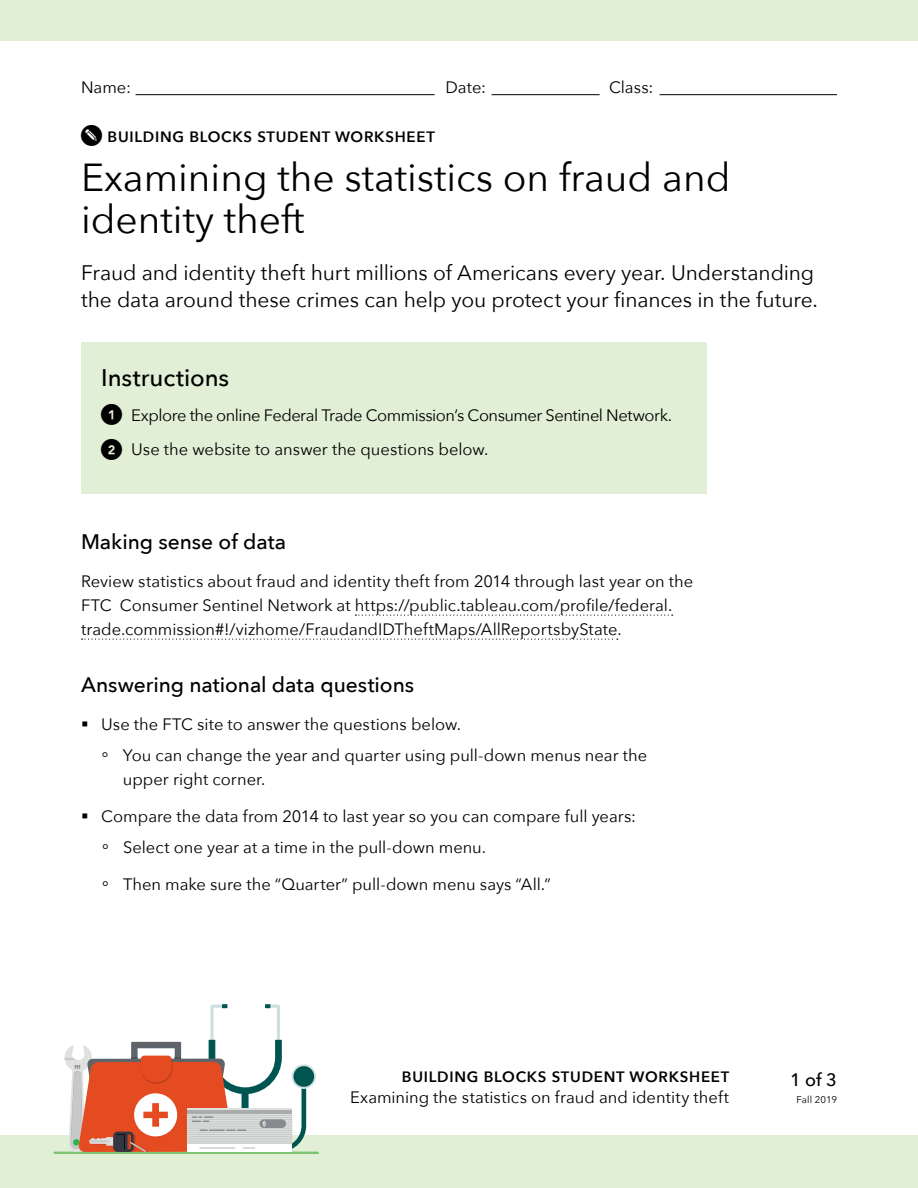
<style>
.page{position:relative;width:918px;height:1188px;background:#fff}
.page>*{position:absolute;margin:0;border:0;box-sizing:border-box;transform-origin:0 0}
.t1{font:39px/42px "Avenir Next";color:#000}
.t2{font:500 24px "Avenir Next";color:#000}
.t3{font:21px/27px "Avenir Next";letter-spacing:-.005em;color:#000}
.t4{font:500 21px "Avenir Next";color:#000}
.t5{font:500 18px "Avenir Next";color:#000}
.t6{font:16.5px/24px "Avenir Next";color:#000}
.t7{font:16.5px/34.5px "Avenir Next";letter-spacing:-.025em;color:#000}
.t8{font:600 15px "Avenir Next";letter-spacing:.05em;color:#000}
.t9{font:9.75px "Avenir Next";letter-spacing:.01em;color:#000}
</style>
<div class="page">
<div style="left:0;top:0;width:918px;height:40px;background:#e0efd6"></div>
<div style="left:0;top:1135px;width:918px;height:53px;background:#e0efd6"></div>
<hr style="left:55px;top:1152px;width:263px;height:2px;background:#7cc36f">
<svg style="left:292px;top:1064px;width:24px;height:25px"></svg>
<div style="left:294px;top:1066px;width:20px;height:21px;background:#005551;border-radius:50%"></div>
<svg style="left:64px;top:1004px;width:242px;height:148px"></svg>
<hr style="left:136px;top:94px;width:299px;height:1px;background:#000">
<hr style="left:492px;top:94px;width:108px;height:1px;background:#000">
<hr style="left:660px;top:94px;width:177px;height:1px;background:#000">
<svg style="left:355px;top:615px;width:318px;height:1px"></svg>
<svg style="left:82px;top:639px;width:536px;height:1px"></svg>
<div style="left:81px;top:342px;width:625px;height:152px;background:#e0efd6"></div>
<p class="t6" style="left:81px;top:75px;width:51px">Name:</p>
<p class="t6" style="left:446px;top:75px;width:42px">Date:</p>
<p class="t6" style="left:609px;top:75px;width:46px">Class:</p>
<p class="t8" style="left:108px;top:124px;width:329px">BUILDING BLOCKS STUDENT WORKSHEET</p>
<h1 class="t1" style="left:81px;top:154px;width:651px">Examining the statistics on fraud and identity theft</h1>
<p class="t3" style="left:81px;top:258px;width:738px">Fraud and identity theft hurt millions of Americans every year. Understanding the data around these crimes can help you protect your finances in the future.</p>
<h2 class="t2" style="left:101px;top:358px;width:130px">Instructions</h2>
<p class="t7" style="left:131px;top:397px;width:543px">Explore the online Federal Trade Commission’s Consumer Sentinel Network.<br>Use the website to answer the questions below.</p>
<p class="t4" style="left:81px;top:524px;width:207px">Making sense of data</p>
<p class="t6" style="left:81px;top:568px;width:614px">Review statistics about fraud and identity theft from 2014 through last year on the<br>FTC Consumer Sentinel Network at https://public.tableau.com/profile/federal. trade.commission#!/vizhome/FraudandIDTheftMaps/AllReportsbyState.</p>
<p class="t4" style="left:81px;top:667px;width:335px">Answering national data questions</p>
<p class="t6" style="left:102px;top:708px;width:547px;line-height:30.8px;text-indent:-21px">▪ Use the FTC site to answer the questions below.<br>° You can change the year and quarter using pull-down menus near the</p>
<p class="t6" style="left:123px;top:766px;width:144px">upper right corner.</p>
<p class="t6" style="left:102px;top:800px;width:536px;line-height:30.8px;text-indent:-21px">▪ Compare the data from 2014 to last year so you can compare full years: ° Select one year at a time in the pull-down menu.</p>
<p class="t6" style="left:102px;top:872px;width:450px">° Then make sure the “Quarter” pull-down menu says “All.”</p>
<p class="t8" style="left:402px;top:1064px;width:329px">BUILDING BLOCKS STUDENT WORKSHEET</p>
<p class="t5" style="left:790px;top:1065px;width:48px">1 of 3</p>
<p class="t6" style="left:350px;top:1085px;width:380px">Examining the statistics on fraud and identity theft</p>
<p class="t9" style="left:796px;top:1092px;width:42px">Fall 2019</p>
</div>
